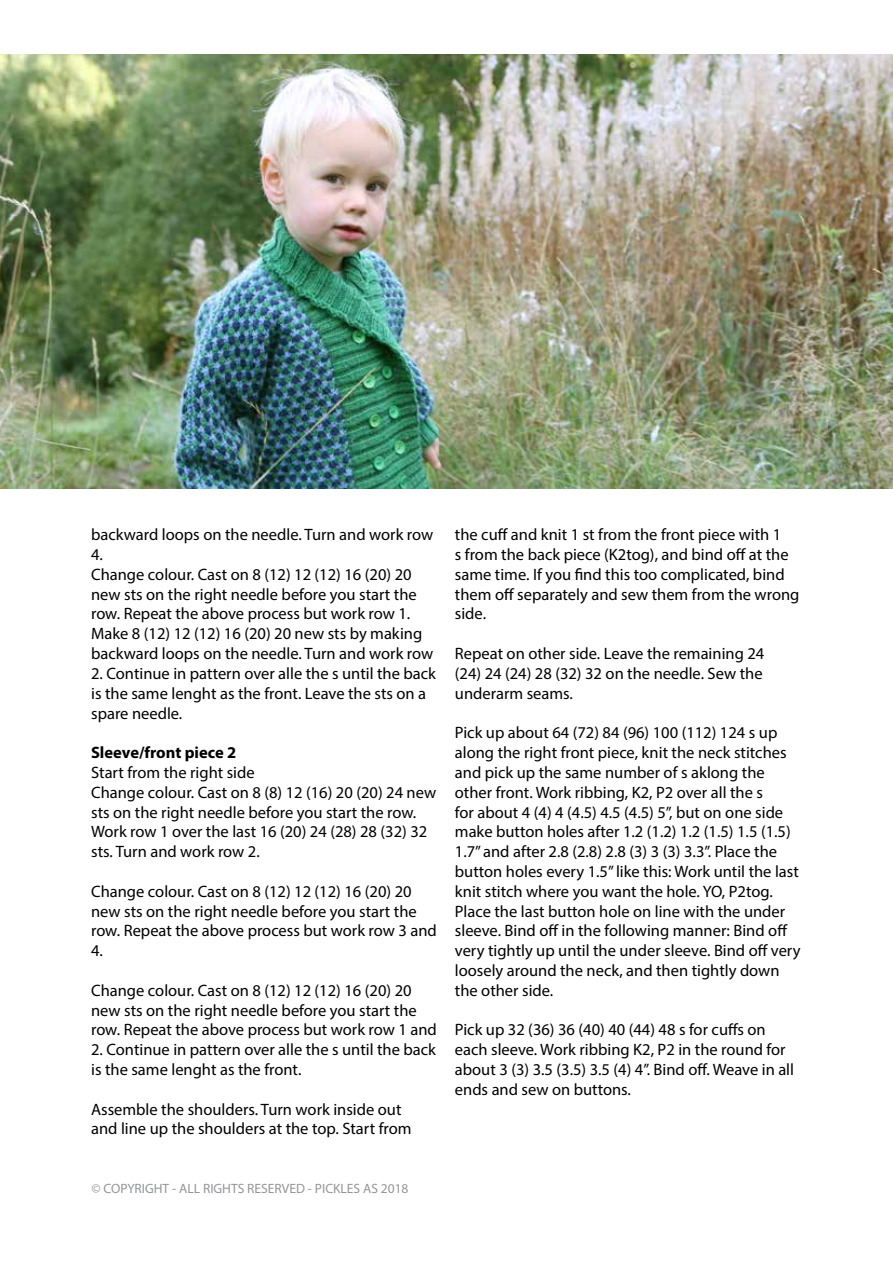
<style>
.page{position:relative;width:893px;height:1263px;background:#fff}
.page>*{position:absolute;margin:0;border:0;box-sizing:border-box;transform-origin:0 0}
.t1{font:16.5px/19.8px "Myriad Pro";color:#000}
.t2{font:700 16.5px "Myriad Pro";color:#000}
.t3{font:13.5px "Myriad Pro";color:#939598}
</style>
<div class="page">
<img style="left:0;top:54px;width:893px;height:434px">
<p class="t1" style="left:91px;top:525px;width:344px">backward loops on the needle. Turn and work row 4.<br>Change colour. Cast on 8 (12) 12 (12) 16 (20) 20 new sts on the right needle before you start the row. Repeat the above process but work row 1.<br>Make 8 (12) 12 (12) 16 (20) 20 new sts by making backward loops on the needle. Turn and work row</p>
<p class="t1" style="left:91px;top:663px;width:346px">2. Continue in pattern over alle the s until the back is the same lenght as the front. Leave the sts on a spare needle.</p>
<p class="t2" style="left:91px;top:742px;width:147px">Sleeve/front piece 2</p>
<p class="t1" style="left:91px;top:762px;width:347px">Start from the right side<br>Change colour. Cast on 8 (8) 12 (16) 20 (20) 24 new sts on the right needle before you start the row.<br>Work row 1 over the last 16 (20) 24 (28) 28 (32) 32 sts. Turn and work row 2.</p>
<p class="t1" style="left:91px;top:881px;width:347px">Change colour. Cast on 8 (12) 12 (12) 16 (20) 20 new sts on the right needle before you start the row. Repeat the above process but work row 3 and 4.</p>
<p class="t1" style="left:91px;top:980px;width:347px">Change colour. Cast on 8 (12) 12 (12) 16 (20) 20 new sts on the right needle before you start the row. Repeat the above process but work row 1 and</p>
<p class="t1" style="left:91px;top:1039px;width:346px">2. Continue in pattern over alle the s until the back is the same lenght as the front.</p>
<p class="t1" style="left:91px;top:1099px;width:322px">Assemble the shoulders. Turn work inside out and line up the shoulders at the top. Start from</p>
<p class="t3" style="left:92px;top:1180px;width:319px">© COPYRIGHT - ALL RIGHTS RESERVED - PICKLES AS 2018</p>
<p class="t1" style="left:455px;top:525px;width:346px">the cuff and knit 1 st from the front piece with 1<br>s from the back piece (K2tog), and bind off at the same time. If you find this too complicated, bind them off separately and sew them from the wrong side.</p>
<p class="t1" style="left:455px;top:643px;width:311px;text-align:justify">Repeat on other side. Leave the remaining 24 (24) 24 (24) 28 (32) 32 on the needle. Sew the underarm seams.</p>
<p class="t1" style="left:455px;top:723px;width:347px">Pick up about 64 (72) 84 (96) 100 (112) 124 s up along the right front piece, knit the neck stitches and pick up the same number of s aklong the other front. Work ribbing, K2, P2 over all the s<br>for about 4 (4) 4 (4.5) 4.5 (4.5) 5”, but on one side make button holes after 1.2 (1.2) 1.2 (1.5) 1.5 (1.5)<br>1.7” and after 2.8 (2.8) 2.8 (3) 3 (3) 3.3”. Place the button holes every 1.5” like this: Work until the last knit stitch where you want the hole. YO, P2tog.<br>Place the last button hole on line with the under sleeve. Bind off in the following manner: Bind off very tightly up until the under sleeve. Bind off very loosely around the neck, and then tightly down the other side.</p>
<p class="t1" style="left:455px;top:1020px;width:341px">Pick up 32 (36) 36 (40) 40 (44) 48 s for cuffs on each sleeve. Work ribbing K2, P2 in the round for about 3 (3) 3.5 (3.5) 3.5 (4) 4”. Bind off. Weave in all ends and sew on buttons.</p>
</div>
